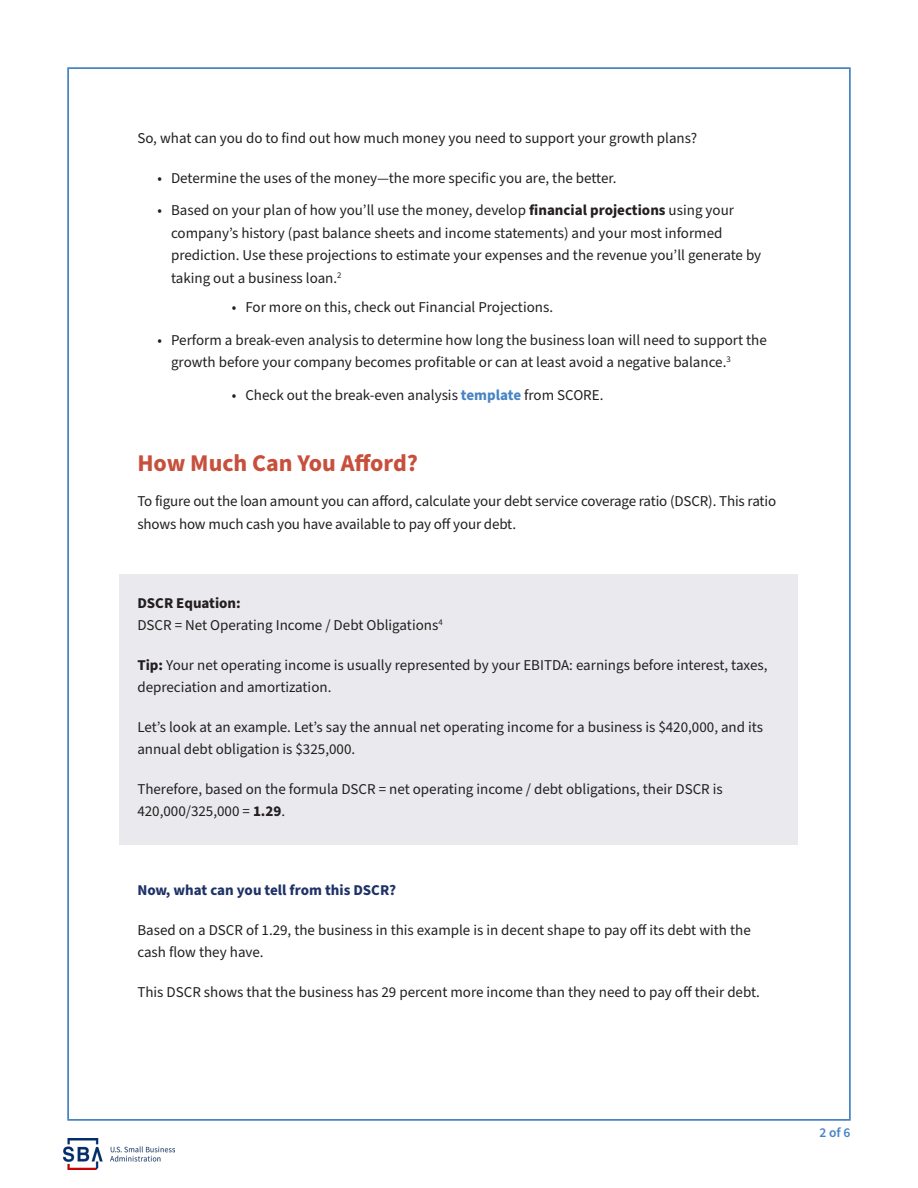
<style>
.page{position:relative;width:918px;height:1188px;background:#fff}
.page>*{position:absolute;margin:0;border:0;box-sizing:border-box;transform-origin:0 0}
.t1{font:700 24px "Source Sans Pro";color:#c7503d}
.t2{font:15px/22.5px "Source Sans Pro";color:#231f20}
.t3{font:700 15px "Source Sans Pro";color:#1f3268}
.t4{font:700 15px "Source Sans Pro";color:#231f20}
.t5{font:600 13.5px "Source Sans Pro";color:#4784c5}
.s1{font-weight:700}
.s2{font-weight:700;color:#4784c5}
</style>
<div class="page">
<div style="left:120px;top:574px;width:678px;height:270px;background:#eaeaee"></div>
<img style="left:63px;top:1139px;width:111px;height:30px">
<p class="t2" style="left:137px;top:127px;width:561px">So, what can you do to find out how much money you need to support your growth plans?</p>
<p class="t2" style="left:158px;top:167px;width:6px">•</p>
<p class="t2" style="left:171px;top:167px;width:447px">Determine the uses of the money—the more specific you are, the better.</p>
<p class="t2" style="left:158px;top:200px;width:6px">•</p>
<p class="t2" style="left:171px;top:200px;width:592px">Based on your plan of how you’ll use the money, develop <span class="s1">financial projections</span> using your company’s history (past balance sheets and income statements) and your most informed prediction. Use these projections to estimate your expenses and the revenue you’ll generate by taking out a business loan.<sup>2</sup></p>
<p class="t2" style="left:232px;top:296px;width:6px">•</p>
<p class="t2" style="left:245px;top:296px;width:309px">For more on this, check out Financial Projections.</p>
<p class="t2" style="left:158px;top:329px;width:6px">•</p>
<p class="t2" style="left:171px;top:329px;width:597px">Perform a break-even analysis to determine how long the business loan will need to support the growth before your company becomes profitable or can at least avoid a negative balance.<sup>3</sup></p>
<p class="t2" style="left:232px;top:384px;width:6px">•</p>
<p class="t2" style="left:245px;top:384px;width:360px">Check out the break-even analysis <span class="s2">template</span> from SCORE.</p>
<h2 class="t1" style="left:137px;top:447px;width:282px">How Much Can You Afford?</h2>
<p class="t2" style="left:137px;top:490px;width:640px">To figure out the loan amount you can afford, calculate your debt service coverage ratio (DSCR). This ratio shows how much cash you have available to pay off your debt.</p>
<h3 class="t4" style="left:137px;top:593px;width:105px">DSCR Equation:</h3>
<p class="t2" style="left:137px;top:614px;width:307px">DSCR = Net Operating Income / Debt Obligations<sup>4</sup></p>
<p class="t2" style="left:137px;top:654px;width:632px"><span class="s1">Tip:</span> Your net operating income is usually represented by your EBITDA: earnings before interest, taxes, depreciation and amortization.</p>
<p class="t2" style="left:137px;top:716px;width:627px">Let’s look at an example. Let’s say the annual net operating income for a business is $420,000, and its annual debt obligation is $325,000.</p>
<p class="t2" style="left:137px;top:778px;width:587px">Therefore, based on the formula DSCR = net operating income / debt obligations, their DSCR is<br>420,000/325,000 = <span class="s1">1.29</span>.</p>
<h3 class="t3" style="left:137px;top:880px;width:260px">Now, what can you tell from this DSCR?</h3>
<p class="t2" style="left:137px;top:919px;width:615px">Based on a DSCR of 1.29, the business in this example is in decent shape to pay off its debt with the cash flow they have.</p>
<p class="t2" style="left:137px;top:981px;width:624px">This DSCR shows that the business has 29 percent more income than they need to pay off their debt.</p>
<p class="t5" style="left:820px;top:1123px;width:32px">2 of 6</p>
</div>
